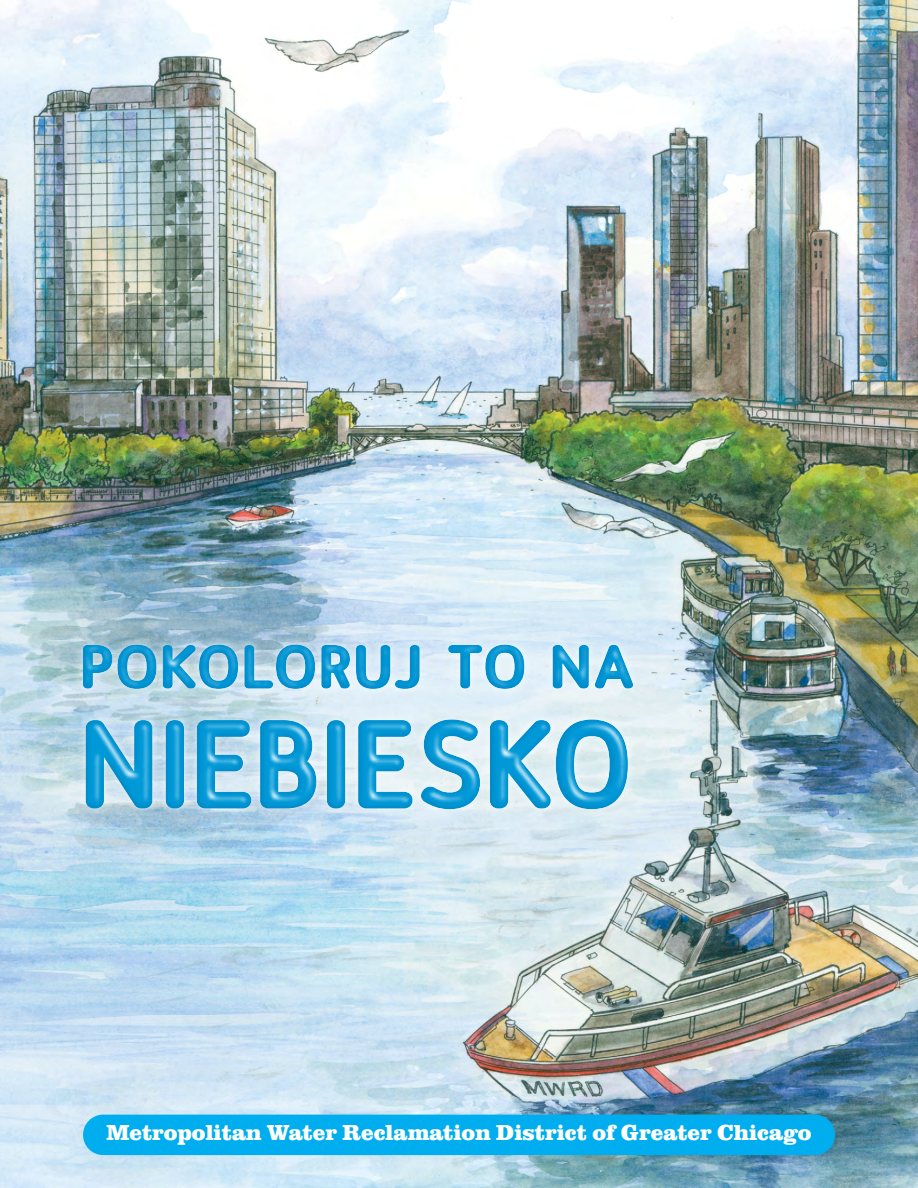
<style>
.page{position:relative;width:918px;height:1188px;background:#fff}
.page>*{position:absolute;margin:0;border:0;box-sizing:border-box;transform-origin:0 0}
.t1{font:133.5px "Discoteca Rounded";letter-spacing:.03em;color:#0099d8;scale:1.09 1}
.t2{font:65.85px "Discoteca Rounded";letter-spacing:.025em;color:#0099d8;scale:1.2 1}
.t3{font:700 expanded 22.5px "Clarendon URW";color:#fff}
</style>
<div class="page">
<img style="left:0;top:0;width:918px;height:1188px">
<div style="left:83px;top:1115px;width:752px;height:40px;background:#00aeef;border-radius:20px"></div>
<svg style="left:77px;top:633px;width:567px;height:180px;background:#c4dae7"></svg>
<div style="left:74px;top:637px;width:565px;height:181px;background:#005884;opacity:.49"></div>
<h2 class="t2" style="left:83px;top:633px;width:463px">POKOLORUJ TO NA</h2>
<h1 class="t1" style="left:86px;top:695px;width:504px">NIEBIESKO</h1>
<p class="t3" style="left:107px;top:1116px;width:706px">Metropolitan Water Reclamation District of Greater Chicago</p>
</div>
